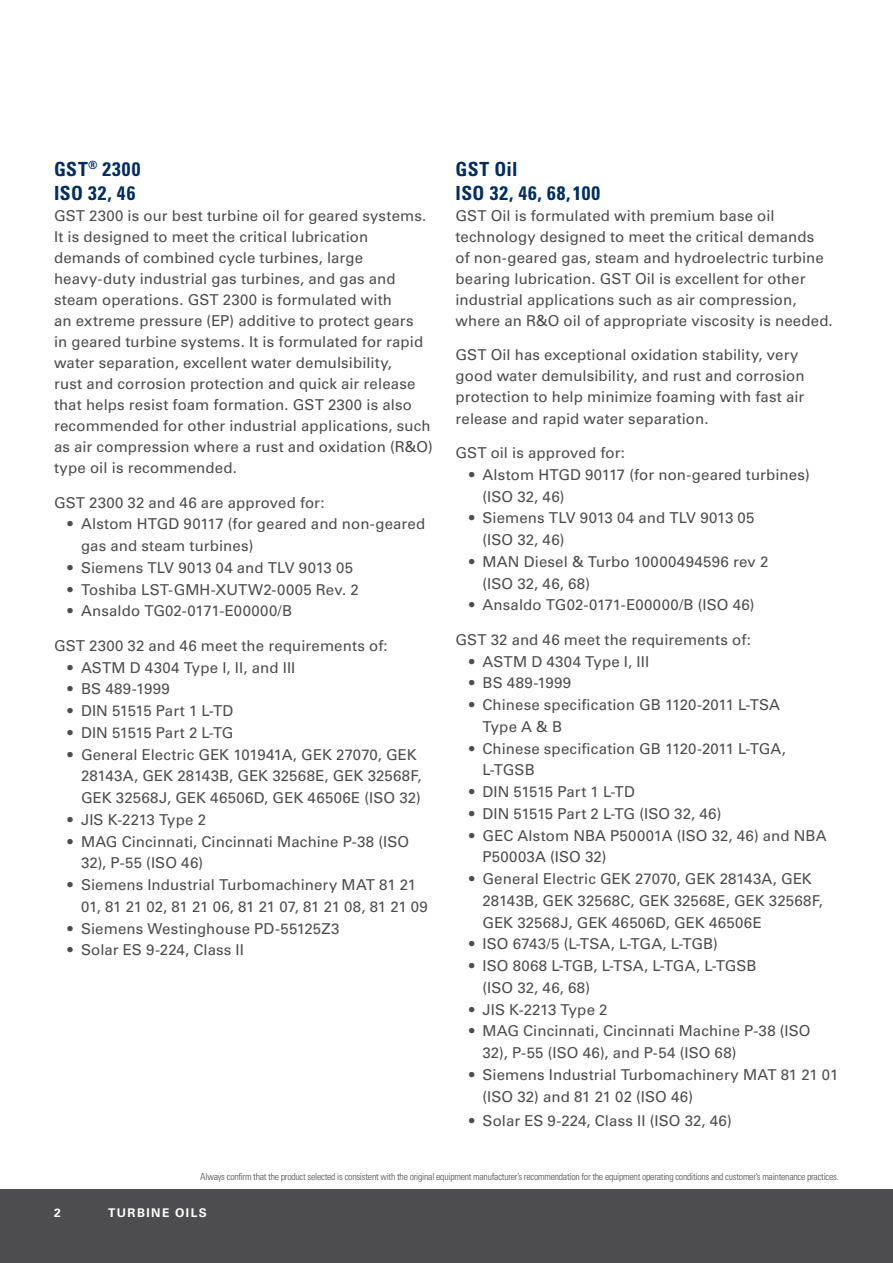
<style>
.page{position:relative;width:893px;height:1263px;background:#fff}
.page>*{position:absolute;margin:0;border:0;box-sizing:border-box;transform-origin:0 0}
.t1{font:700 condensed 19.5px/24px "Univers LT Std";letter-spacing:.025em;color:#002d62}
.t2{font:700 condensed 19.5px/24px "Univers LT Std";letter-spacing:.045em;color:#002d62}
.t3{font:15px/21px "Univers LT Std";letter-spacing:.01em;color:#4d4d4f}
.t4{font:15px "Univers LT Std";letter-spacing:-.01em;color:#4d4d4f}
.t5{font:700 12px "Univers LT Std";letter-spacing:.12em;color:#fff}
.t6{font:300 condensed 9.75px "Univers LT Std";letter-spacing:-.025em;color:#4d4d4f}
</style>
<div class="page">
<div style="left:0;top:1189px;width:893px;height:74px;background:#4d4d4f"></div>
<h1 class="t2" style="left:54px;top:157px;width:88px">GST<sup>®</sup> 2300<br>ISO 32, 46</h1>
<p class="t3" style="left:54px;top:205px;width:380px">GST 2300 is our best turbine oil for geared systems.<br>It is designed to meet the critical lubrication demands of combined cycle turbines, large heavy-duty industrial gas turbines, and gas and steam operations. GST 2300 is formulated with<br>an extreme pressure (EP) additive to protect gears<br>in geared turbine systems. It is formulated for rapid water separation, excellent water demulsibility,<br>rust and corrosion protection and quick air release that helps resist foam formation. GST 2300 is also recommended for other industrial applications, such as air compression where a rust and oxidation (R&amp;O) type oil is recommended.</p>
<p class="t3" style="left:54px;top:492px;width:272px">GST 2300 32 and 46 are approved for:</p>
<p class="t3" style="left:81px;top:513px;width:346px;line-height:21.8px;text-indent:-14px">• Alstom HTGD 90117 (for geared and non-geared gas and steam turbines)</p>
<p class="t3" style="left:68px;top:557px;width:287px">• Siemens TLV 9013 04 and TLV 9013 05</p>
<p class="t3" style="left:68px;top:579px;width:293px">• Toshiba LST-GMH-XUTW2-0005 Rev. 2</p>
<p class="t3" style="left:68px;top:600px;width:226px">• Ansaldo TG02-0171-E00000/B</p>
<p class="t3" style="left:54px;top:635px;width:335px">GST 2300 32 and 46 meet the requirements of:</p>
<p class="t3" style="left:68px;top:657px;width:229px">• ASTM D 4304 Type I, II, and III</p>
<p class="t3" style="left:68px;top:678px;width:104px">• BS 489-1999</p>
<p class="t3" style="left:68px;top:700px;width:167px">• DIN 51515 Part 1 L-TD</p>
<p class="t4" style="left:68px;top:723px;width:168px">• DIN 51515 Part 2 L-TG</p>
<p class="t3" style="left:81px;top:743px;width:342px;line-height:21.8px;text-indent:-14px">• General Electric GEK 101941A, GEK 27070, GEK<br>28143A, GEK 28143B, GEK 32568E, GEK 32568F,<br>GEK 32568J, GEK 46506D, GEK 46506E (ISO 32)</p>
<p class="t3" style="left:68px;top:809px;width:140px">• JIS K-2213 Type 2</p>
<p class="t3" style="left:81px;top:830px;width:330px;line-height:21.8px;text-indent:-14px">• MAG Cincinnati, Cincinnati Machine P-38 (ISO<br>32), P-55 (ISO 46)</p>
<p class="t3" style="left:81px;top:874px;width:348px;line-height:21.8px;text-indent:-14px">• Siemens Industrial Turbomachinery MAT 81 21<br>01, 81 21 02, 81 21 06, 81 21 07, 81 21 08, 81 21 09</p>
<p class="t3" style="left:68px;top:918px;width:273px">• Siemens Westinghouse PD-55125Z3</p>
<p class="t3" style="left:68px;top:939px;width:178px">• Solar ES 9-224, Class II</p>
<h1 class="t1" style="left:455px;top:157px;width:146px">GST Oil<br>ISO 32, 46, 68, 100</h1>
<p class="t3" style="left:455px;top:205px;width:379px">GST Oil is formulated with premium base oil technology designed to meet the critical demands<br>of non-geared gas, steam and hydroelectric turbine bearing lubrication. GST Oil is excellent for other industrial applications such as air compression, where an R&amp;O oil of appropriate viscosity is needed.</p>
<p class="t3" style="left:455px;top:345px;width:351px">GST Oil has exceptional oxidation stability, very good water demulsibility, and rust and corrosion protection to help minimize foaming with fast air release and rapid water separation.</p>
<p class="t3" style="left:455px;top:442px;width:171px">GST oil is approved for:</p>
<p class="t3" style="left:482px;top:464px;width:329px;line-height:21.8px;text-indent:-14px">• Alstom HTGD 90117 (for non-geared turbines) (ISO 32, 46)</p>
<p class="t3" style="left:482px;top:507px;width:274px;line-height:21.8px;text-indent:-14px">• Siemens TLV 9013 04 and TLV 9013 05 (ISO 32, 46)</p>
<p class="t3" style="left:482px;top:551px;width:287px;line-height:21.8px;text-indent:-14px">• MAN Diesel &amp; Turbo 10000494596 rev 2 (ISO 32, 46, 68)</p>
<p class="t3" style="left:469px;top:594px;width:287px">• Ansaldo TG02-0171-E00000/B (ISO 46)</p>
<p class="t3" style="left:455px;top:629px;width:297px">GST 32 and 46 meet the requirements of:</p>
<p class="t3" style="left:469px;top:651px;width:182px">• ASTM D 4304 Type I, III</p>
<p class="t3" style="left:469px;top:672px;width:104px">• BS 489-1999</p>
<p class="t3" style="left:482px;top:694px;width:299px;line-height:21.8px;text-indent:-14px">• Chinese specification GB 1120-2011 L-TSA<br>Type A &amp; B</p>
<p class="t3" style="left:482px;top:737px;width:305px;line-height:21.8px;text-indent:-14px">• Chinese specification GB 1120-2011 L-TGA,<br>L-TGSB</p>
<p class="t3" style="left:469px;top:781px;width:167px">• DIN 51515 Part 1 L-TD</p>
<p class="t3" style="left:469px;top:803px;width:254px">• DIN 51515 Part 2 L-TG (ISO 32, 46)</p>
<p class="t3" style="left:482px;top:824px;width:346px;line-height:21.8px;text-indent:-14px">• GEC Alstom NBA P50001A (ISO 32, 46) and NBA<br>P50003A (ISO 32)</p>
<p class="t3" style="left:482px;top:868px;width:342px;line-height:21.8px;text-indent:-14px">• General Electric GEK 27070, GEK 28143A, GEK<br>28143B, GEK 32568C, GEK 32568E, GEK 32568F,<br>GEK 32568J, GEK 46506D, GEK 46506E</p>
<p class="t3" style="left:469px;top:933px;width:250px">• ISO 6743/5 (L-TSA, L-TGA, L-TGB)</p>
<p class="t3" style="left:482px;top:955px;width:276px;line-height:21.8px;text-indent:-14px">• ISO 8068 L-TGB, L-TSA, L-TGA, L-TGSB (ISO 32, 46, 68)</p>
<p class="t3" style="left:469px;top:999px;width:140px">• JIS K-2213 Type 2</p>
<p class="t3" style="left:482px;top:1020px;width:330px;line-height:21.8px;text-indent:-14px">• MAG Cincinnati, Cincinnati Machine P-38 (ISO<br>32), P-55 (ISO 46), and P-54 (ISO 68)</p>
<p class="t3" style="left:482px;top:1064px;width:357px;line-height:21.8px;text-indent:-14px">• Siemens Industrial Turbomachinery MAT 81 21 01 (ISO 32) and 81 21 02 (ISO 46)</p>
<p class="t3" style="left:469px;top:1110px;width:264px">• Solar ES 9-224, Class II (ISO 32, 46)</p>
<p class="t6" style="left:200px;top:1170px;width:640px">Always confirm that the product selected is consistent with the original equipment manufacturer’s recommendation for the equipment operating conditions and customer’s maintenance practices.</p>
<p class="t5" style="left:54px;top:1206px;width:8px">2</p>
<p class="t5" style="left:108px;top:1206px;width:100px">TURBINE OILS</p>
</div>
